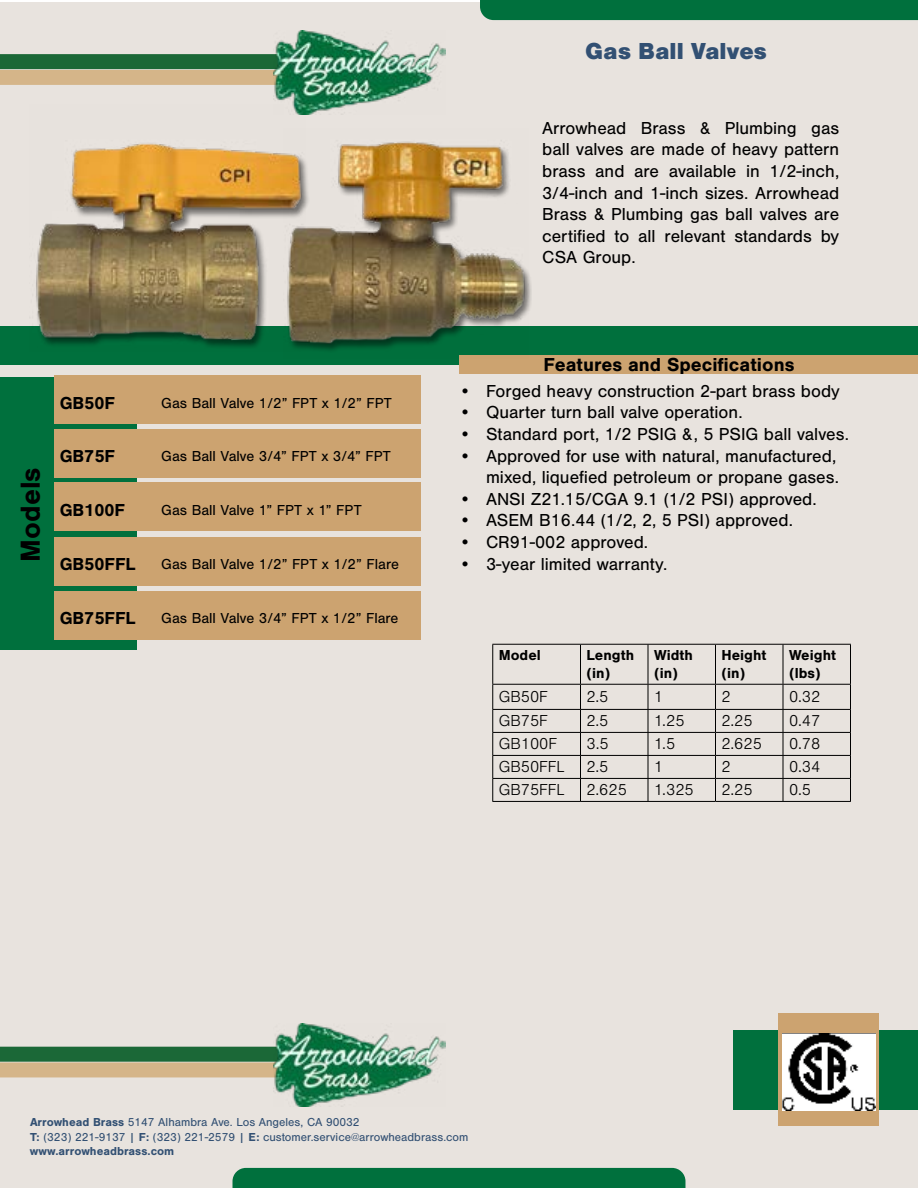
<style>
.page{position:relative;width:918px;height:1188px;background:#fff}
.page>*{position:absolute;margin:0;border:0;box-sizing:border-box;transform-origin:0 0}
.t1{font:700 28.5px "Nimbus San";color:#000}
.t2{font:900 24px "Nimbus San";color:#325073}
.t3{font:700 19.5px "Nimbus San";color:#000}
.t4{font:18px/21.6px "Nimbus San";color:#000;text-align:right}
.t5{font:700 18px "Nimbus San";color:#000}
.t6{font:300 16.5px "Nimbus San";color:#000}
.t7{font:15px "Nimbus San";color:#000}
.t8{font:700 15px/18px "Nimbus San";color:#000}
.t9{font:12px/14.4px "Nimbus San";color:#325073}
.s1{font-weight:700}
</style>
<div class="page">
<div style="left:0;top:2px;width:918px;height:1186px;background:#e8e3de"></div>
<div style="left:233px;top:1168px;width:452px;height:20px;background:#00703d"></div>
<div style="left:0;top:326px;width:918px;height:39px;background:#00703d"></div>
<div style="left:459px;top:356px;width:459px;height:18px;background:#cca370"></div>
<div style="left:0;top:377px;width:136px;height:273px;background:#00703d"></div>
<div style="left:54px;top:375px;width:366px;height:49px;background:#cca370"></div>
<div style="left:54px;top:483px;width:366px;height:48px;background:#cca370"></div>
<div style="left:54px;top:537px;width:366px;height:49px;background:#cca370"></div>
<div style="left:54px;top:429px;width:366px;height:49px;background:#cca370"></div>
<div style="left:54px;top:591px;width:366px;height:49px;background:#cca370"></div>
<div style="left:480px;top:0;width:438px;height:20px;background:#00703d"></div>
<div style="left:733px;top:1030px;width:185px;height:79px;background:#00703d"></div>
<div style="left:778px;top:1013px;width:100px;height:113px;background:#cca370"></div>
<div style="left:0;top:70px;width:298px;height:15px;background:#d5b589"></div>
<div style="left:0;top:54px;width:299px;height:15px;background:#1b6837"></div>
<img style="left:274px;top:31px;width:171px;height:83px">
<div style="left:0;top:1062px;width:298px;height:15px;background:#d5b589"></div>
<div style="left:0;top:1047px;width:299px;height:15px;background:#1b6837"></div>
<img style="left:274px;top:1023px;width:171px;height:84px">
<img style="left:36px;top:104px;width:269px;height:243px">
<img style="left:283px;top:128px;width:246px;height:228px">
<img style="left:782px;top:1033px;width:93px;height:78px">
<hr style="left:492px;top:644px;width:88px;height:1px;background:#000">
<hr style="left:492px;top:645px;width:1px;height:39px;background:#000">
<hr style="left:580px;top:644px;width:68px;height:1px;background:#000">
<hr style="left:580px;top:645px;width:1px;height:39px;background:#000">
<hr style="left:648px;top:644px;width:68px;height:1px;background:#000">
<hr style="left:648px;top:645px;width:1px;height:39px;background:#000">
<hr style="left:716px;top:644px;width:67px;height:1px;background:#000">
<hr style="left:715px;top:645px;width:1px;height:39px;background:#000">
<hr style="left:783px;top:644px;width:68px;height:1px;background:#000">
<hr style="left:783px;top:645px;width:1px;height:39px;background:#000">
<hr style="left:850px;top:645px;width:1px;height:39px;background:#000">
<hr style="left:492px;top:684px;width:88px;height:1px;background:#000">
<hr style="left:580px;top:684px;width:68px;height:1px;background:#000">
<hr style="left:648px;top:684px;width:68px;height:1px;background:#000">
<hr style="left:716px;top:684px;width:67px;height:1px;background:#000">
<hr style="left:783px;top:684px;width:68px;height:1px;background:#000">
<hr style="left:492px;top:709px;width:89px;height:1px;background:#000">
<hr style="left:492px;top:732px;width:89px;height:1px;background:#000">
<hr style="left:492px;top:755px;width:89px;height:1px;background:#000">
<hr style="left:492px;top:778px;width:89px;height:1px;background:#000">
<svg style="left:492px;top:685px;width:1px;height:116px"></svg>
<svg style="left:580px;top:685px;width:1px;height:116px"></svg>
<hr style="left:492px;top:801px;width:89px;height:1px;background:#000">
<hr style="left:581px;top:709px;width:67px;height:1px;background:#000">
<hr style="left:648px;top:709px;width:68px;height:1px;background:#000">
<hr style="left:716px;top:709px;width:67px;height:1px;background:#000">
<hr style="left:783px;top:709px;width:68px;height:1px;background:#000">
<hr style="left:581px;top:732px;width:67px;height:1px;background:#000">
<hr style="left:648px;top:732px;width:68px;height:1px;background:#000">
<hr style="left:716px;top:732px;width:67px;height:1px;background:#000">
<hr style="left:783px;top:732px;width:68px;height:1px;background:#000">
<hr style="left:581px;top:755px;width:67px;height:1px;background:#000">
<hr style="left:648px;top:755px;width:68px;height:1px;background:#000">
<hr style="left:716px;top:755px;width:67px;height:1px;background:#000">
<hr style="left:783px;top:755px;width:68px;height:1px;background:#000">
<hr style="left:581px;top:778px;width:67px;height:1px;background:#000">
<hr style="left:648px;top:778px;width:68px;height:1px;background:#000">
<svg style="left:648px;top:685px;width:1px;height:116px"></svg>
<hr style="left:716px;top:778px;width:67px;height:1px;background:#000">
<svg style="left:715px;top:685px;width:1px;height:116px"></svg>
<hr style="left:783px;top:778px;width:68px;height:1px;background:#000">
<svg style="left:783px;top:685px;width:1px;height:116px"></svg>
<svg style="left:850px;top:685px;width:1px;height:116px"></svg>
<hr style="left:581px;top:801px;width:67px;height:1px;background:#000">
<hr style="left:648px;top:801px;width:68px;height:1px;background:#000">
<hr style="left:716px;top:801px;width:67px;height:1px;background:#000">
<hr style="left:783px;top:801px;width:68px;height:1px;background:#000">
<h2 class="t2" style="left:585px;top:38px;width:183px">Gas Ball Valves</h2>
<p class="t4" style="left:542px;top:117px;width:299px;text-align:justify">Arrowhead Brass &amp; Plumbing gas ball valves are made of heavy pattern brass and are available in 1/2-inch, 3/4-inch and 1-inch sizes. Arrowhead Brass &amp; Plumbing gas ball valves are certified to all relevant standards by CSA Group.</p>
<h1 class="t1" style="left:14px;top:562px;width:96px;rotate:-90deg">Models</h1>
<p class="t5" style="left:60px;top:393px;width:57px">GB50F</p>
<p class="t7" style="left:161px;top:394px;width:232px">Gas Ball Valve 1/2” FPT x 1/2” FPT</p>
<p class="t5" style="left:60px;top:446px;width:57px">GB75F</p>
<p class="t7" style="left:161px;top:448px;width:231px">Gas Ball Valve 3/4” FPT x 3/4” FPT</p>
<p class="t5" style="left:60px;top:499px;width:67px">GB100F</p>
<p class="t7" style="left:161px;top:501px;width:202px">Gas Ball Valve 1” FPT x 1” FPT</p>
<p class="t5" style="left:60px;top:553px;width:77px">GB50FFL</p>
<p class="t7" style="left:161px;top:555px;width:239px">Gas Ball Valve 1/2” FPT x 1/2” Flare</p>
<p class="t5" style="left:60px;top:607px;width:77px">GB75FFL</p>
<p class="t7" style="left:161px;top:609px;width:239px">Gas Ball Valve 3/4” FPT x 1/2” Flare</p>
<p class="t3" style="left:544px;top:354px;width:252px">Features and Specifications</p>
<p class="t4" style="left:459px;top:380px;width:382px">• Forged heavy construction 2-part brass body</p>
<p class="t4" style="left:459px;top:402px;width:285px">• Quarter turn ball valve operation.</p>
<p class="t4" style="left:459px;top:424px;width:391px">• Standard port, 1/2 PSIG &amp;, 5 PSIG ball valves.</p>
<p class="t4" style="left:459px;top:445px;width:382px">• Approved for use with natural, manufactured, mixed, liquefied petroleum or propane gases.</p>
<p class="t4" style="left:459px;top:488px;width:359px">• ANSI Z21.15/CGA 9.1 (1/2 PSI) approved.</p>
<p class="t4" style="left:459px;top:510px;width:336px">• ASEM B16.44 (1/2, 2, 5 PSI) approved.</p>
<p class="t4" style="left:459px;top:532px;width:191px">• CR91-002 approved.</p>
<p class="t4" style="left:459px;top:553px;width:210px">• 3-year limited warranty.</p>
<p class="t8" style="left:499px;top:646px;width:44px">Model</p>
<p class="t8" style="left:586px;top:646px;width:49px">Length (in)</p>
<p class="t8" style="left:654px;top:646px;width:41px">Width (in)</p>
<p class="t8" style="left:722px;top:646px;width:46px">Height (in)</p>
<p class="t8" style="left:789px;top:646px;width:49px">Weight (lbs)</p>
<p class="t6" style="left:499px;top:688px;width:51px">GB50F</p>
<p class="t6" style="left:586px;top:688px;width:23px">2.5</p>
<p class="t6" style="left:654px;top:688px;width:11px">1</p>
<p class="t6" style="left:722px;top:688px;width:11px">2</p>
<p class="t6" style="left:789px;top:688px;width:33px">0.32</p>
<p class="t6" style="left:499px;top:712px;width:51px">GB75F</p>
<p class="t6" style="left:586px;top:712px;width:23px">2.5</p>
<p class="t6" style="left:654px;top:712px;width:32px">1.25</p>
<p class="t6" style="left:722px;top:712px;width:33px">2.25</p>
<p class="t6" style="left:789px;top:712px;width:33px">0.47</p>
<p class="t6" style="left:499px;top:735px;width:60px">GB100F</p>
<p class="t6" style="left:586px;top:735px;width:24px">3.5</p>
<p class="t6" style="left:654px;top:735px;width:23px">1.5</p>
<p class="t6" style="left:722px;top:735px;width:42px">2.625</p>
<p class="t6" style="left:789px;top:735px;width:33px">0.78</p>
<p class="t6" style="left:499px;top:758px;width:67px">GB50FFL</p>
<p class="t6" style="left:586px;top:758px;width:23px">2.5</p>
<p class="t6" style="left:654px;top:758px;width:11px">1</p>
<p class="t6" style="left:722px;top:758px;width:11px">2</p>
<p class="t6" style="left:789px;top:758px;width:33px">0.34</p>
<p class="t6" style="left:499px;top:781px;width:67px">GB75FFL</p>
<p class="t6" style="left:586px;top:781px;width:42px">2.625</p>
<p class="t6" style="left:654px;top:781px;width:41px">1.325</p>
<p class="t6" style="left:722px;top:781px;width:33px">2.25</p>
<p class="t6" style="left:789px;top:781px;width:24px">0.5</p>
<p class="t9" style="left:30px;top:1115px;width:440px"><span class="s1">Arrowhead Brass</span> 5147 Alhambra Ave. Los Angeles, CA 90032<br><span class="s1">T:</span> (323) 221-9137 | <span class="s1">F:</span> (323) 221-2579 | <span class="s1">E:</span> customer.service@arrowheadbrass.com <span class="s1">www.arrowheadbrass.com</span></p>
</div>
